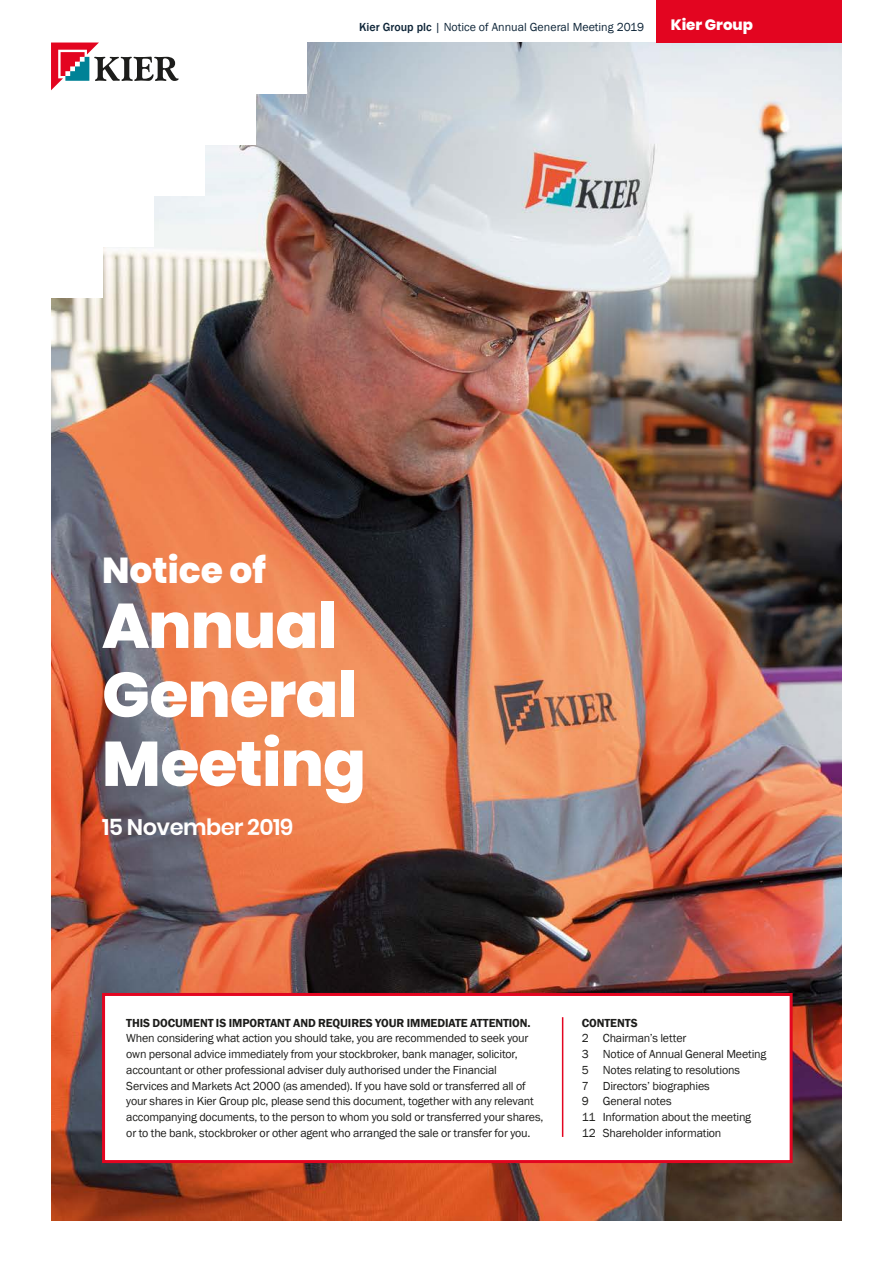
<style>
.page{position:relative;width:893px;height:1263px;background:#fff}
.page>*{position:absolute;margin:0;border:0;box-sizing:border-box;transform-origin:0 0}
.t1{font:800 63px/69px "Poppins";letter-spacing:-.015em;color:#fff}
.t2{font:800 36px "Poppins";color:#fff}
.t3{font:600 22.5px "Poppins";letter-spacing:-.025em;color:#fff}
.t4{font:800 15px "Poppins";color:#fff}
.t5{font:12px/15.8px "Franklin Gothic";letter-spacing:-.015em;color:#1d1d1b}
.t6{font:600 12px "Franklin Gothic";letter-spacing:-.01em;color:#1d1d1b}
.t7{font:12px "Franklin Gothic";color:#0e2538}
.s1{font-weight:500}
</style>
<div class="page">
<img style="left:51px;top:43px;width:791px;height:1177px">
<div style="left:102px;top:993px;width:691px;height:170px;background:#fff;border:3px solid #e30520"></div>
<hr style="left:562px;top:1017px;width:1px;height:120px;background:#e30520">
<div style="left:51px;top:43px;width:51px;height:51px;background:#fff"></div>
<div style="left:51px;top:94px;width:51px;height:51px;background:#fff"></div>
<div style="left:51px;top:145px;width:51px;height:51px;background:#fff"></div>
<div style="left:51px;top:196px;width:51px;height:51px;background:#fff"></div>
<div style="left:51px;top:247px;width:51px;height:51px;background:#fff"></div>
<div style="left:153px;top:43px;width:51px;height:51px;background:#fff"></div>
<div style="left:153px;top:94px;width:51px;height:51px;background:#fff"></div>
<div style="left:153px;top:145px;width:51px;height:51px;background:#fff"></div>
<div style="left:102px;top:43px;width:51px;height:51px;background:#fff"></div>
<div style="left:102px;top:94px;width:51px;height:51px;background:#fff"></div>
<div style="left:102px;top:145px;width:51px;height:51px;background:#fff"></div>
<div style="left:102px;top:196px;width:51px;height:51px;background:#fff"></div>
<div style="left:204px;top:43px;width:51px;height:51px;background:#fff"></div>
<div style="left:204px;top:94px;width:51px;height:51px;background:#fff"></div>
<div style="left:255px;top:43px;width:51px;height:51px;background:#fff"></div>
<svg style="left:51px;top:43px;width:128px;height:47px"></svg>
<div style="left:656px;top:0;width:186px;height:43px;background:#e30520"></div>
<p class="t7" style="left:359px;top:19px;width:286px"><span class="s1">Kier Group plc</span> | Notice of Annual General Meeting 2019</p>
<p class="t4" style="left:671px;top:16px;width:84px">Kier Group</p>
<h2 class="t2" style="left:102px;top:550px;width:166px">Notice of</h2>
<h1 class="t1" style="left:102px;top:592px;width:265px">Annual<br>General<br>Meeting</h1>
<h3 class="t3" style="left:102px;top:814px;width:193px">15 November 2019</h3>
<p class="t6" style="left:126px;top:1015px;width:406px">THIS DOCUMENT IS IMPORTANT AND REQUIRES YOUR IMMEDIATE ATTENTION.</p>
<p class="t5" style="left:126px;top:1031px;width:419px">When considering what action you should take, you are recommended to seek your own personal advice immediately from your stockbroker, bank manager, solicitor, accountant or other professional adviser duly authorised under the Financial<br>Services and Markets Act 2000 (as amended). If you have sold or transferred all of your shares in Kier Group plc, please send this document, together with any relevant accompanying documents, to the person to whom you sold or transferred your shares, or to the bank, stockbroker or other agent who arranged the sale or transfer for you.</p>
<p class="t6" style="left:582px;top:1015px;width:57px">CONTENTS</p>
<p class="t5" style="left:582px;top:1031px;width:186px">2 Chairman’s letter<br>3 Notice of Annual General Meeting<br>5 Notes relating to resolutions<br>7 Directors’ biographies<br>9 General notes<br>11 Information about the meeting<br>12 Shareholder information</p>
</div>
